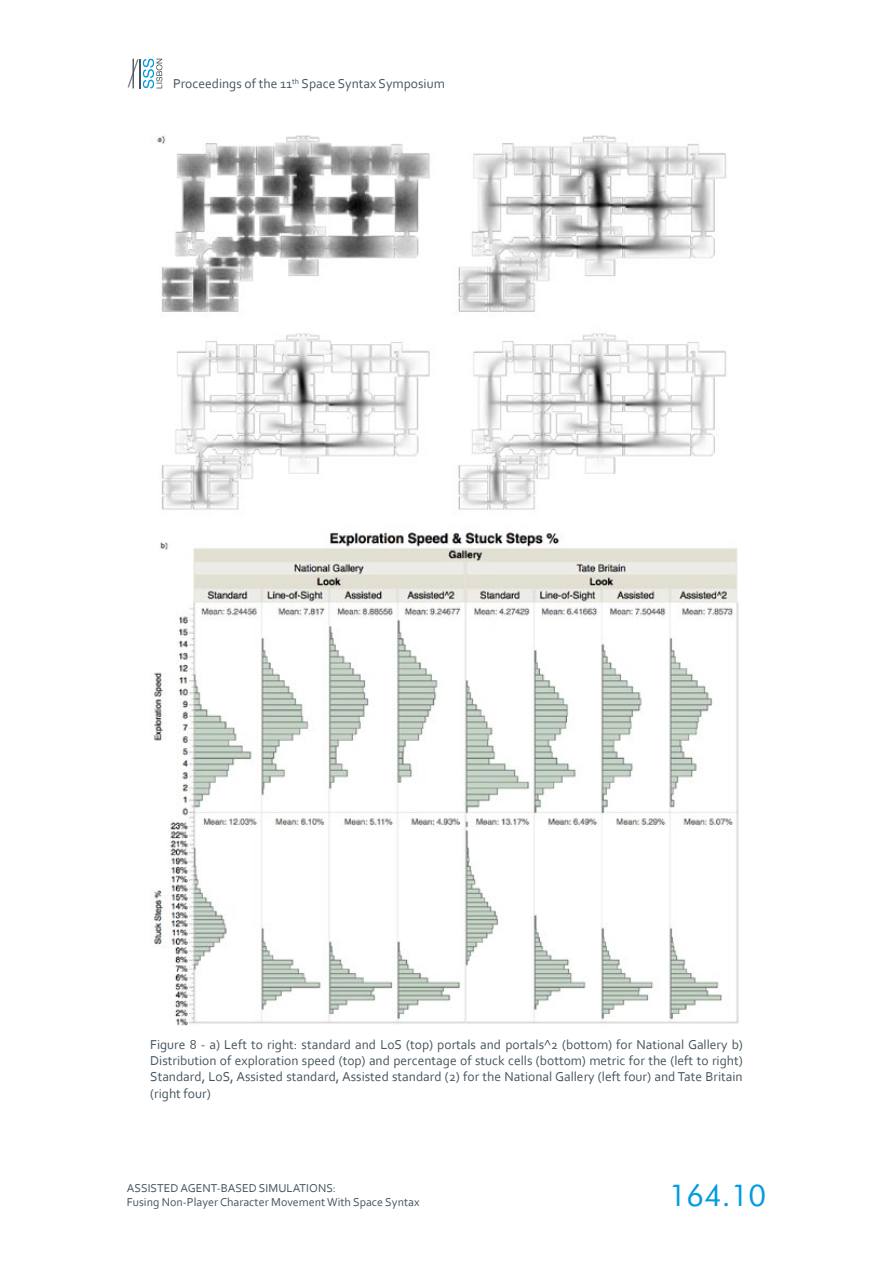
<style>
.page{position:relative;width:893px;height:1263px;background:#fff}
.page>*{position:absolute;margin:0;border:0;box-sizing:border-box;transform-origin:0 0}
.t1{font:30px "Futura BT";color:#009de0}
.t2{font:13.5px/16.2px "Corbel";color:#46555f;text-align:justify}
.t3{font:12px/14.4px "Corbel";color:#46555f}
</style>
<div class="page">
<svg style="left:128px;top:59px;width:34px;height:29px"></svg>
<img style="left:151px;top:135px;width:588px;height:891px">
<p class="t2" style="left:173px;top:76px;width:273px">Proceedings of the 11<sup>th</sup> Space Syntax Symposium</p>
<p class="t2" style="left:150px;top:1036px;width:594px">Figure 8 - a) Left to right: standard and LoS (top) portals and portals^2 (bottom) for National Gallery b)<br>Distribution of exploration speed (top) and percentage of stuck cells (bottom) metric for the (left to right)<br>Standard, LoS, Assisted standard, Assisted standard (2) for the National Gallery (left four) and Tate Britain (right four)</p>
<p class="t3" style="left:127px;top:1180px;width:294px">ASSISTED AGENT-BASED SIMULATIONS:<br>Fusing Non-Player Character Movement With Space Syntax</p>
<h1 class="t1" style="left:669px;top:1177px;width:99px">164.10</h1>
</div>
